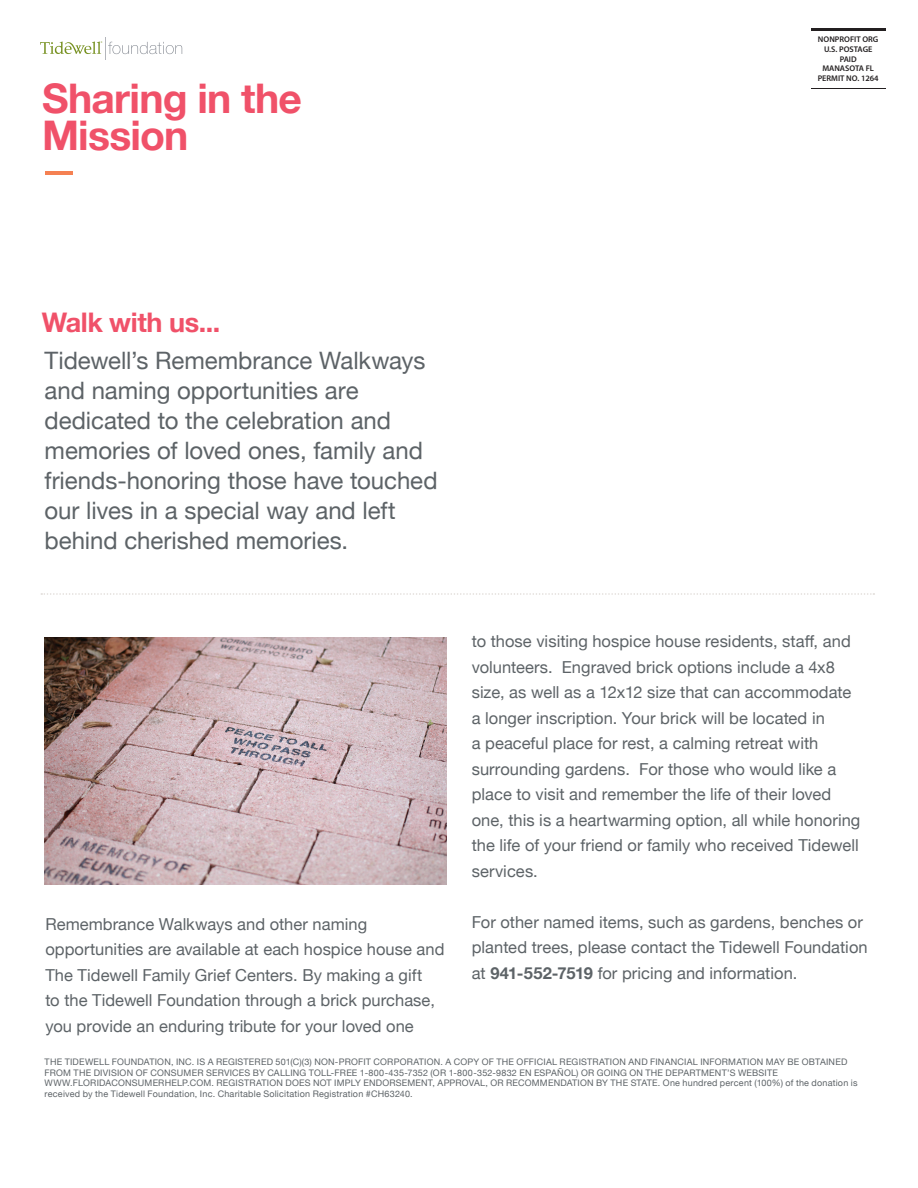
<style>
.page{position:relative;width:918px;height:1188px;background:#fff}
.page>*{position:absolute;margin:0;border:0;box-sizing:border-box;transform-origin:0 0}
.t1{font:700 40.8px/37px "Helvetica Neue";letter-spacing:-.02em;color:#f05169}
.t2{font:700 27px "Helvetica Neue";letter-spacing:-.015em;color:#f05169}
.t3{font:24px/30px "Helvetica Neue";color:#5d6367}
.t4{font:16.5px/25.5px "Helvetica Neue";color:#5d6367}
.t5{font:9px/10.5px "Helvetica Neue";letter-spacing:.025em;color:#5d6367}
.t6{font:600 8.25px/9.8px "Myriad Pro";color:#231f20;text-align:center}
.s1{font-weight:700}
</style>
<div class="page">
<svg style="left:41px;top:593px;width:833px;height:2px"></svg>
<hr style="left:811px;top:28px;width:74px;height:3px;background:#231f20">
<hr style="left:811px;top:88px;width:74px;height:1px;background:#231f20">
<hr style="left:45px;top:171px;width:28px;height:3px;background:#f58152">
<svg style="left:40px;top:37px;width:142px;height:22px"></svg>
<img style="left:45px;top:638px;width:401px;height:246px">
<h1 class="t1" style="left:42px;top:81px;width:261px">Sharing in the<br>Mission</h1>
<p class="t6" style="left:818px;top:34px;width:63px">NONPROFIT ORG<br>U.S. POSTAGE<br>PAID<br>MANASOTA FL<br>PERMIT NO. 1264</p>
<h2 class="t2" style="left:42px;top:301px;width:180px">Walk with us...</h2>
<h3 class="t3" style="left:45px;top:347px;width:394px">Tidewell’s Remembrance Walkways and naming opportunities are dedicated to the celebration and memories of loved ones, family and friends-honoring those have touched our lives in a special way and left behind cherished memories.</h3>
<p class="t4" style="left:45px;top:912px;width:401px">Remembrance Walkways and other naming opportunities are available at each hospice house and The Tidewell Family Grief Centers. By making a gift<br>to the Tidewell Foundation through a brick purchase, you provide an enduring tribute for your loved one</p>
<p class="t4" style="left:472px;top:630px;width:390px">to those visiting hospice house residents, staff, and volunteers. Engraved brick options include a 4x8 size, as well as a 12x12 size that can accommodate a longer inscription. Your brick will be located in<br>a peaceful place for rest, a calming retreat with surrounding gardens. For those who would like a place to visit and remember the life of their loved one, this is a heartwarming option, all while honoring the life of your friend or family who received Tidewell services.</p>
<p class="t4" style="left:472px;top:910px;width:397px">For other named items, such as gardens, benches or planted trees, please contact the Tidewell Foundation at <span class="s1">941-552-7519</span> for pricing and information.</p>
<p class="t5" style="left:45px;top:1057px;width:814px">THE TIDEWELL FOUNDATION, INC. IS A REGISTERED 501(C)(3) NON-PROFIT CORPORATION. A COPY OF THE OFFICIAL REGISTRATION AND FINANCIAL INFORMATION MAY BE OBTAINED FROM THE DIVISION OF CONSUMER SERVICES BY CALLING TOLL-FREE 1-800-435-7352 (OR 1-800-352-9832 EN ESPAÑOL) OR GOING ON THE DEPARTMENT’S WEBSITE WWW.FLORIDACONSUMERHELP.COM. REGISTRATION DOES NOT IMPLY ENDORSEMENT, APPROVAL, OR RECOMMENDATION BY THE STATE. One hundred percent (100%) of the donation is received by the Tidewell Foundation, Inc. Charitable Solicitation Registration #CH63240.</p>
</div>
